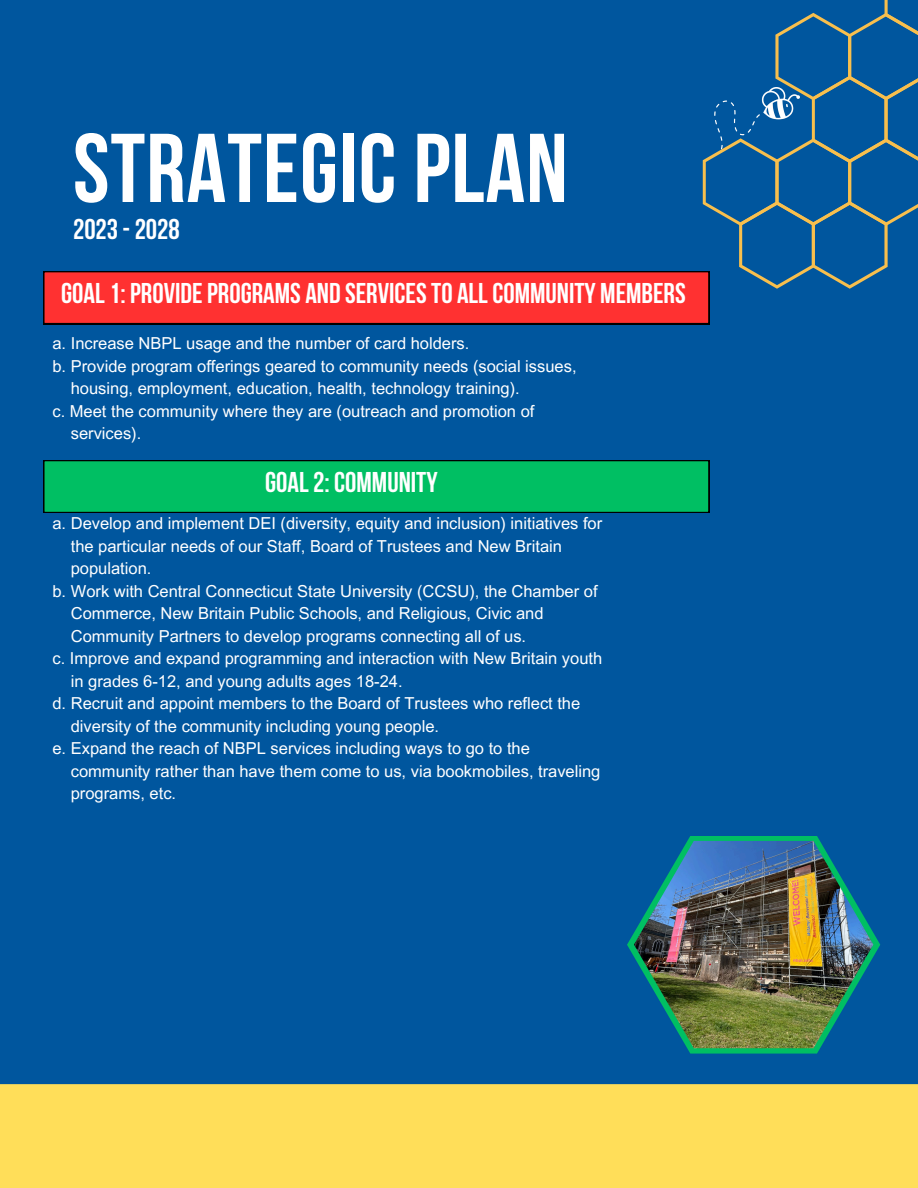
<style>
.page{position:relative;width:918px;height:1188px;background:#00569e}
.page>*{position:absolute;margin:0;border:0;box-sizing:border-box;transform-origin:0 0}
.t1{font:700 97.5px "Bebas Neue";letter-spacing:.01em;color:#fff}
.t2{font:700 28.5px "Bebas Neue";color:#fff}
.t3{font:16.5px "Arial MT Pro";color:#fff}
</style>
<div class="page">
<svg style="left:43px;top:0;width:875px;height:324px"></svg>
<svg style="left:43px;top:460px;width:666px;height:53px;background:#00b55e"></svg>
<img style="left:708px;top:87px;width:91px;height:76px">
<div style="left:0;top:1084px;width:918px;height:104px;background:#ffde59"></div>
<svg style="left:627px;top:836px;width:253px;height:218px"></svg>
<img style="left:634px;top:841px;width:239px;height:207px">
<p class="t1" style="left:73px;top:129px;width:496px">STRATEGIC PLAN</p>
<p class="t2" style="left:73px;top:217px;width:108px">2023-2028</p>
<p class="t2" style="left:61px;top:282px;width:626px">GOAL1: PROVIDEPROGRAMS AND SERVICESTO ALLCOMMUNITY MEMBERS</p>
<p class="t3" style="left:52px;top:337px;width:419px">a. Increase NBPL usage and the number of card holders.</p>
<h1 class="t3" style="left:52px;top:360px;width:526px">b. Provide program offerings geared to community needs (social issues,</h1>
<h2 class="t3" style="left:71px;top:382px;width:451px">housing, employment, education, health, technology training).</h2>
<h2 class="t3" style="left:52px;top:405px;width:484px">c. Meet the community where they are (outreach and promotion of</h2>
<p class="t3" style="left:71px;top:427px;width:72px">services).</p>
<p class="t2" style="left:265px;top:471px;width:174px">GOAL2: COMMUNITY</p>
<p class="t3" style="left:52px;top:517px;width:551px">a. Develop and implement DEI (diversity, equity and inclusion) initiatives for</p>
<p class="t3" style="left:71px;top:540px;width:493px">the particular needs of our Staff, Board of Trustees and New Britain</p>
<p class="t3" style="left:71px;top:562px;width:82px">population.</p>
<p class="t3" style="left:52px;top:585px;width:547px">b. Work with Central Connecticut State University (CCSU), the Chamber of</p>
<p class="t3" style="left:71px;top:607px;width:474px">Commerce, New Britain Public Schools, and Religious, Civic and</p>
<p class="t3" style="left:71px;top:630px;width:457px">Community Partners to develop programs connecting all of us.</p>
<p class="t3" style="left:52px;top:652px;width:551px">c. Improve and expand programming and interaction with New Britain youth</p>
<p class="t3" style="left:71px;top:675px;width:333px">in grades 6-12, and young adults ages 18-24.</p>
<p class="t3" style="left:52px;top:697px;width:529px">d. Recruit and appoint members to the Board of Trustees who reflect the</p>
<p class="t3" style="left:71px;top:720px;width:370px">diversity of the community including young people.</p>
<p class="t3" style="left:52px;top:742px;width:479px">e. Expand the reach of NBPL services including ways to go to the</p>
<p class="t3" style="left:71px;top:765px;width:531px">community rather than have them come to us, via bookmobiles, traveling</p>
<p class="t3" style="left:71px;top:787px;width:107px">programs, etc.</p>
</div>
